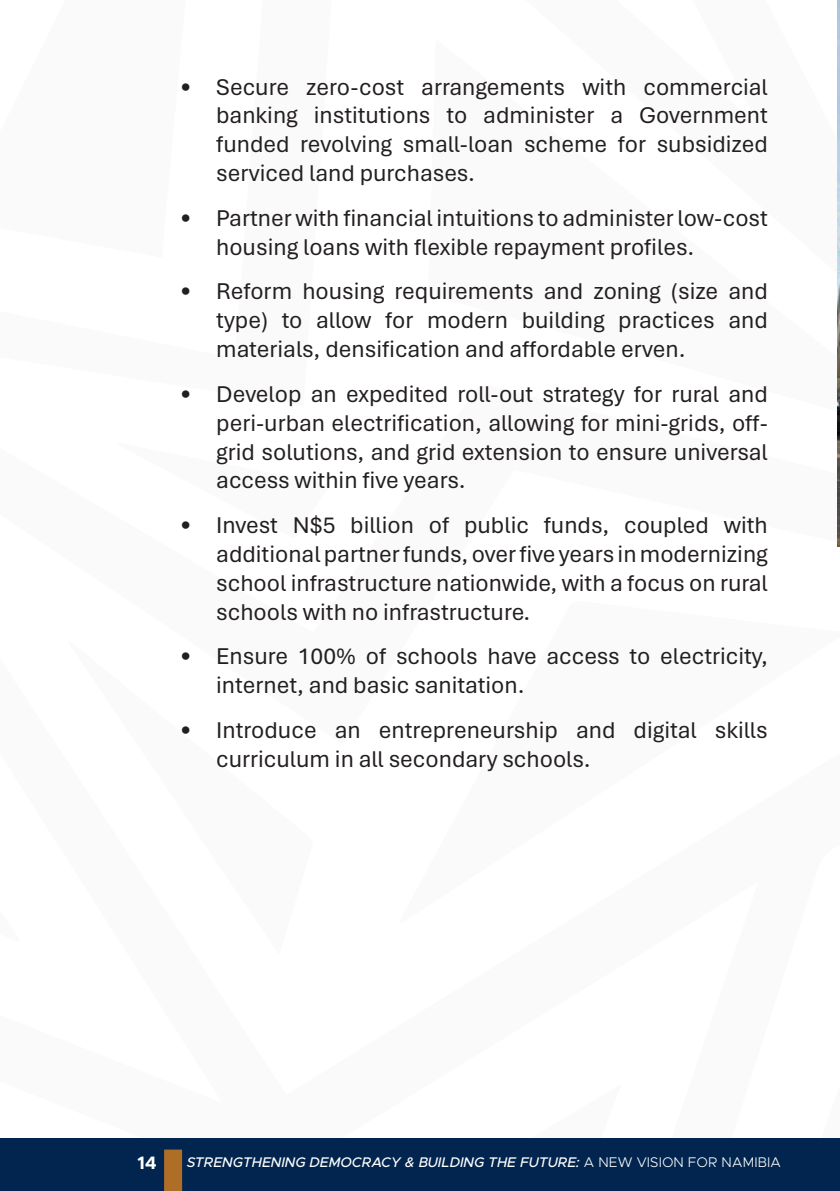
<style>
.page{position:relative;width:840px;height:1191px;background:#fff}
.page>*{position:absolute;margin:0;border:0;box-sizing:border-box;transform-origin:0 0}
.t1{font:24px/28.8px "Aptos";color:#231f20;text-align:justify}
.t2{font:700 18px "Metropolis";color:#fff}
.t3{font:italic 500 14px "Metropolis";color:#fff}
.s1{font-weight:300;font-style:normal}
</style>
<div class="page">
<div style="left:0;top:1138px;width:839px;height:53px;background:#02254f"></div>
<div style="left:164px;top:1149px;width:18px;height:42px;background:#af6e28"></div>
<img style="left:837px;top:0;width:2px;height:546px">
<p class="t1" style="left:216px;top:71px;width:553px;text-indent:-36px">• Secure zero-cost arrangements with commercial banking institutions to administer a Government funded revolving small-loan scheme for subsidized serviced land purchases.</p>
<p class="t1" style="left:216px;top:203px;width:553px;text-indent:-36px">• Partner with financial intuitions to administer low-cost housing loans with flexible repayment profiles.</p>
<p class="t1" style="left:216px;top:276px;width:553px;text-indent:-36px">• Reform housing requirements and zoning (size and type) to allow for modern building practices and materials, densification and affordable erven.</p>
<p class="t1" style="left:216px;top:379px;width:553px;text-indent:-36px">• Develop an expedited roll-out strategy for rural and peri-urban electrification, allowing for mini-grids, off&shy;grid solutions, and grid extension to ensure universal access within five years.</p>
<p class="t1" style="left:216px;top:510px;width:553px;text-indent:-36px">• Invest N$5 billion of public funds, coupled with additional partner funds, over five years in modernizing school infrastructure nationwide, with a focus on rural schools with no infrastructure.</p>
<p class="t1" style="left:216px;top:641px;width:553px;text-indent:-36px">• Ensure 100% of schools have access to electricity, internet, and basic sanitation.</p>
<p class="t1" style="left:216px;top:715px;width:553px;text-indent:-36px">• Introduce an entrepreneurship and digital skills curriculum in all secondary schools.</p>
<p class="t2" style="left:137px;top:1151px;width:21px">14</p>
<p class="t3" style="left:187px;top:1153px;width:595px">STRENGTHENING DEMOCRACY &amp; BUILDING THE FUTURE: <span class="s1">A NEW VISION FOR NAMIBIA</span></p>
</div>
